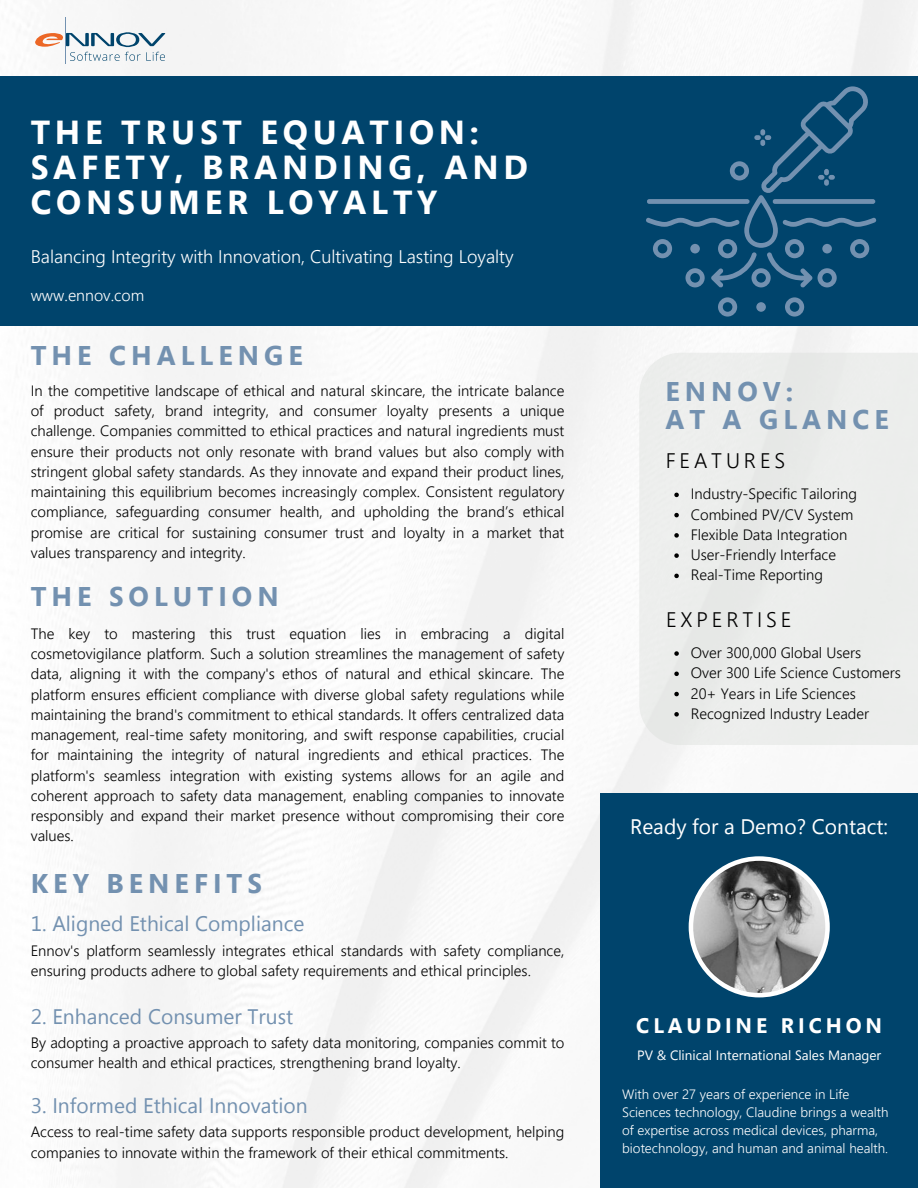
<style>
.page{position:relative;width:918px;height:1188px;background:#fff}
.page>*{position:absolute;margin:0;border:0;box-sizing:border-box;transform-origin:0 0}
.t1{font:700 33.3px/34.8px "Segoe UI";letter-spacing:.14em;color:#fff}
.t2{font:700 27px/28.2px "Segoe UI";letter-spacing:.185em;color:#7391b0}
.t3{font:21px "Segoe UI";color:#7391b0}
.t4{font:21px "Segoe UI";color:#fff}
.t5{font:300 21px "Segoe UI";letter-spacing:.185em;color:#000}
.t6{font:700 21px "Segoe UI";letter-spacing:.185em;color:#fff}
.t7{font:300 18.15px "Segoe UI";color:#fff}
.t8{font:300 16.05px "Segoe UI";color:#fff}
.t9{font:300 15px/20.2px "Segoe UI";color:#000}
.t10{font:300 13.5px/18px "Segoe UI";color:#fff}
.t11{font:13.5px "Segoe UI";color:#fff}
</style>
<div class="page">
<img style="left:0;top:0;width:918px;height:1188px">
<hr style="left:65px;top:17px;width:1px;height:46px;background:#7392b1">
<svg style="left:35px;top:32px;width:131px;height:29px"></svg>
<div style="left:0;top:77px;width:918px;height:249px;background:#00446c"></div>
<div style="left:639px;top:353px;width:279px;height:392px;background:#ecedec"></div>
<svg style="left:674px;top:493px;width:5px;height:4px"></svg>
<svg style="left:674px;top:513px;width:5px;height:4px"></svg>
<svg style="left:674px;top:533px;width:5px;height:5px"></svg>
<svg style="left:674px;top:553px;width:5px;height:5px"></svg>
<svg style="left:674px;top:574px;width:5px;height:4px"></svg>
<div style="left:600px;top:794px;width:318px;height:394px;background:#00446c"></div>
<svg style="left:646px;top:86px;width:231px;height:231px"></svg>
<svg style="left:674px;top:651px;width:5px;height:5px"></svg>
<svg style="left:674px;top:672px;width:5px;height:4px"></svg>
<svg style="left:674px;top:692px;width:5px;height:4px"></svg>
<svg style="left:674px;top:712px;width:5px;height:5px"></svg>
<div style="left:689px;top:856px;width:141px;height:141px;background:#fff;border-radius:50%"></div>
<img style="left:693px;top:861px;width:132px;height:132px;border-radius:50%">
<h1 class="t1" style="left:31px;top:114px;width:499px">THE TRUST EQUATION:<br>SAFETY, BRANDING, AND<br>CONSUMER LOYALTY</h1>
<p class="t7" style="left:31px;top:242px;width:484px">Balancing Integrity with Innovation, Cultivating Lasting Loyalty</p>
<p class="t8" style="left:31px;top:282px;width:115px">www.ennov.com</p>
<h2 class="t2" style="left:31px;top:340px;width:273px">THE CHALLENGE</h2>
<p class="t9" style="left:31px;top:380px;width:535px;text-align:justify">In the competitive landscape of ethical and natural skincare, the intricate balance of product safety, brand integrity, and consumer loyalty presents a unique challenge. Companies committed to ethical practices and natural ingredients must ensure their products not only resonate with brand values but also comply with stringent global safety standards. As they innovate and expand their product lines, maintaining this equilibrium becomes increasingly complex. Consistent regulatory compliance, safeguarding consumer health, and upholding the brand’s ethical promise are critical for sustaining consumer trust and loyalty in a market that values transparency and integrity.</p>
<h2 class="t2" style="left:31px;top:582px;width:250px">THE SOLUTION</h2>
<p class="t9" style="left:31px;top:623px;width:535px;text-align:justify">The key to mastering this trust equation lies in embracing a digital cosmetovigilance platform. Such a solution streamlines the management of safety data, aligning it with the company's ethos of natural and ethical skincare. The platform ensures efficient compliance with diverse global safety regulations while maintaining the brand's commitment to ethical standards. It offers centralized data management, real-time safety monitoring, and swift response capabilities, crucial for maintaining the integrity of natural ingredients and ethical practices. The platform's seamless integration with existing systems allows for an agile and coherent approach to safety data management, enabling companies to innovate responsibly and expand their market presence without compromising their core values.</p>
<h2 class="t2" style="left:31px;top:868px;width:233px">KEY BENEFITS</h2>
<h3 class="t3" style="left:31px;top:909px;width:275px">1. Aligned Ethical Compliance</h3>
<p class="t9" style="left:31px;top:940px;width:535px">Ennov's platform seamlessly integrates ethical standards with safety compliance, ensuring products adhere to global safety requirements and ethical principles.</p>
<h3 class="t3" style="left:31px;top:1002px;width:264px">2. Enhanced Consumer Trust</h3>
<p class="t9" style="left:31px;top:1032px;width:535px">By adopting a proactive approach to safety data monitoring, companies commit to consumer health and ethical practices, strengthening brand loyalty.</p>
<h3 class="t3" style="left:31px;top:1091px;width:279px">3. Informed Ethical Innovation</h3>
<p class="t9" style="left:31px;top:1122px;width:535px">Access to real-time safety data supports responsible product development, helping companies to innovate within the framework of their ethical commitments.</p>
<h2 class="t2" style="left:665px;top:377px;width:225px">ENNOV:<br>AT A GLANCE</h2>
<h3 class="t5" style="left:666px;top:444px;width:121px">FEATURES</h3>
<p class="t9" style="left:691px;top:484px;width:168px">Industry-Specific Tailoring<br>Combined PV/CV System<br>Flexible Data Integration<br>User-Friendly Interface<br>Real-Time Reporting</p>
<h3 class="t5" style="left:666px;top:603px;width:127px">EXPERTISE</h3>
<p class="t9" style="left:691px;top:642px;width:212px">Over 300,000 Global Users<br>Over 300 Life Science Customers<br>20+ Years in Life Sciences<br>Recognized Industry Leader</p>
<h3 class="t4" style="left:630px;top:812px;width:259px">Ready for a Demo? Contact:</h3>
<h3 class="t6" style="left:636px;top:1011px;width:247px">CLAUDINE RICHON</h3>
<p class="t11" style="left:637px;top:1046px;width:246px">PV &amp; Clinical International Sales Manager</p>
<p class="t10" style="left:622px;top:1085px;width:268px">With over 27 years of experience in Life Sciences technology, Claudine brings a wealth of expertise across medical devices, pharma, biotechnology, and human and animal health.</p>
</div>
